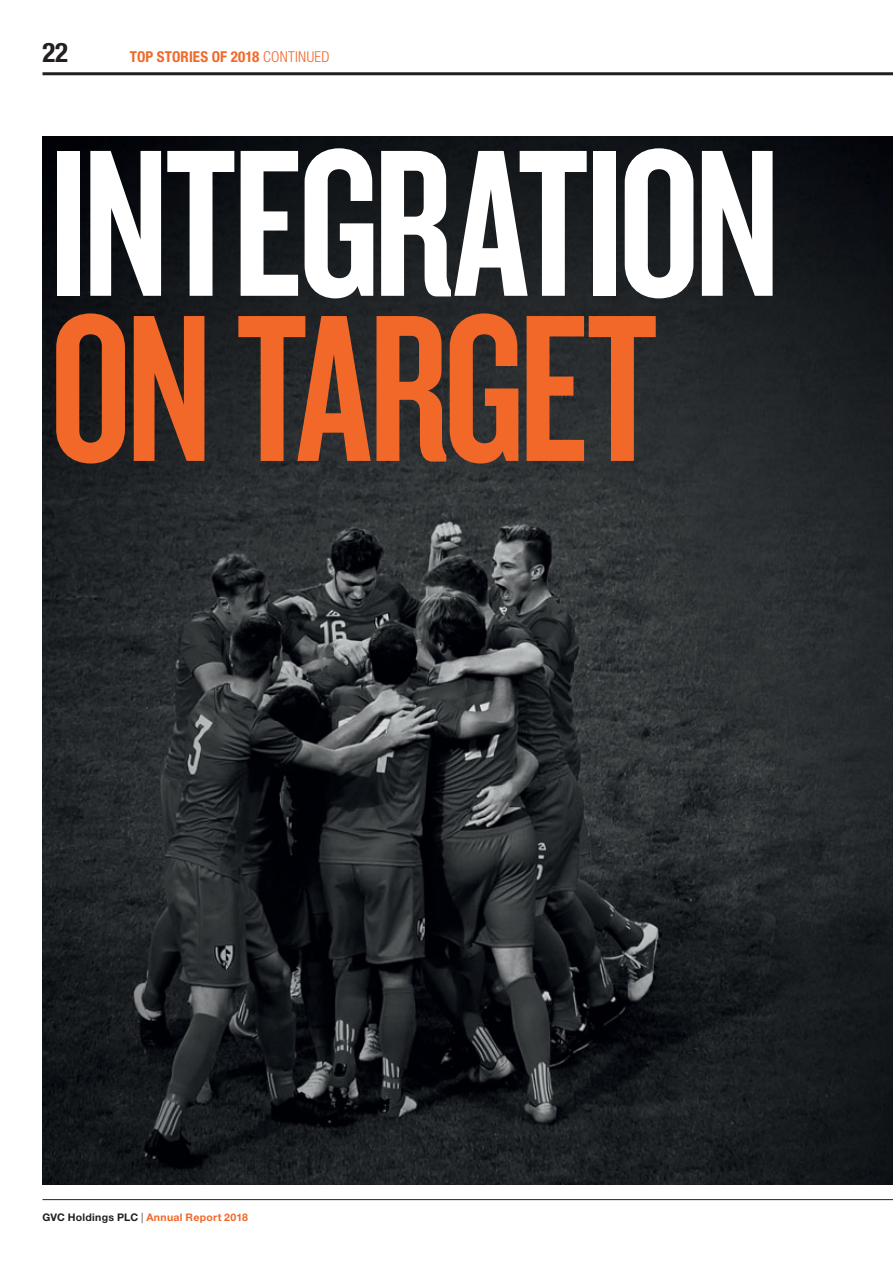
<style>
.page{position:relative;width:893px;height:1263px;background:#fff}
.page>*{position:absolute;margin:0;border:0;box-sizing:border-box;transform-origin:0 0}
.t1{font:217.5px "Knockout HTF48 Featherweight";letter-spacing:-.025em;color:#fff}
.t2{font:217.5px "Knockout HTF48 Featherweight";letter-spacing:-.025em;color:#f26829}
.t3{font:700 condensed 27px "Helvetica Neue LT Std";color:#231f20}
.t4{font:700 condensed 15px "Helvetica Neue LT Std";letter-spacing:.01em;color:#f26829}
.t5{font:700 10.5px "Helvetica Neue LT Std";letter-spacing:.025em;color:#f26829}
.s1{font-weight:300}
.s2{color:#231f20}
.s3{font-weight:300;color:#231f20}
</style>
<div class="page">
<img style="left:42px;top:136px;width:850px;height:1048px">
<hr style="left:42px;top:72px;width:850px;height:3px;background:#231f20">
<hr style="left:42px;top:1199px;width:850px;height:1px;background:#231f20">
<h2 class="t3" style="left:42px;top:42px;width:27px">22</h2>
<h3 class="t4" style="left:130px;top:51px;width:201px">TOP STORIES OF 2018 <span class="s1">CONTINUED</span></h3>
<h1 class="t1" style="left:49px;top:151px;width:732px">INTEGRATION</h1>
<h1 class="t2" style="left:49px;top:316px;width:609px">ON TARGET</h1>
<p class="t5" style="left:42px;top:1213px;width:207px"><span class="s2">GVC Holdings PLC</span> <span class="s3">|</span> Annual Report 2018</p>
</div>
